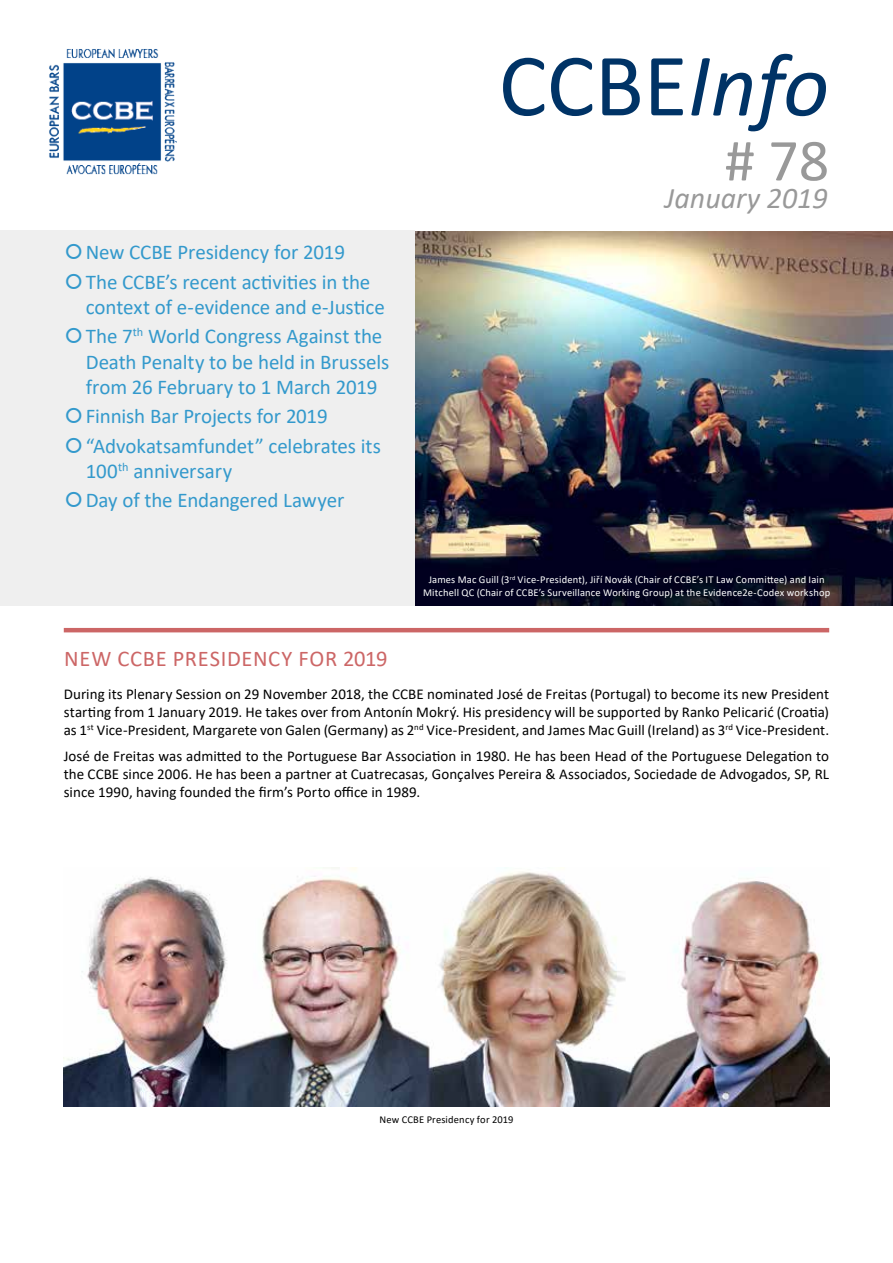
<style>
.page{position:relative;width:893px;height:1263px;background:#fff}
.page>*{position:absolute;margin:0;border:0;box-sizing:border-box;transform-origin:0 0}
.t1{font:90px "Calibri";color:#036}
.t2{font:60px "Calibri";color:#999}
.t3{font:italic 30px "Calibri";color:#999}
.t4{font:22.5px "Calibri";letter-spacing:.03em;color:#c66}
.t5{font:21px/29.4px "Calibri";letter-spacing:-.005em;color:#39c}
.t6{font:15px/18px "Calibri";color:#000;text-align:justify}
.t7{font:10.5px/12.6px "Calibri";letter-spacing:.015em;color:#fff;text-align:center}
.t8{font:10.5px "Calibri";letter-spacing:.015em;color:#000}
.s1{font-style:italic}
</style>
<div class="page">
<img style="left:49px;top:49px;width:127px;height:126px">
<img style="left:415px;top:231px;width:478px;height:375px">
<img style="left:64px;top:867px;width:765px;height:239px">
<hr style="left:64px;top:628px;width:765px;height:4px;background:#c66">
<div style="left:0;top:231px;width:415px;height:375px;background:#efefef"></div>
<h3 class="t5" style="left:86px;top:237px;width:286px">New CCBE Presidency for 2019<br>The CCBE’s recent activities in the</h3>
<h3 class="t5" style="left:86px;top:292px;width:301px">context of e-evidence and e-Justice<br>The 7<sup>th</sup> World Congress Against the</h3>
<h3 class="t5" style="left:86px;top:348px;width:305px;line-height:25.2px">Death Penalty to be held in Brussels from 26 February to 1 March 2019</h3>
<h3 class="t5" style="left:86px;top:401px;width:297px">Finnish Bar Projects for 2019 “Advokatsamfundet” celebrates its</h3>
<h3 class="t5" style="left:86px;top:456px;width:260px">100<sup>th</sup> anniversary<br>Day of the Endangered Lawyer</h3>
<h3 class="t4" style="left:64px;top:643px;width:325px">NEW CCBE PRESIDENCY FOR 2019</h3>
<h1 class="t1" style="left:499px;top:23px;width:332px">CCBE<span class="s1">Info</span></h1>
<h2 class="t2" style="left:725px;top:119px;width:106px"># 78</h2>
<h3 class="t3" style="left:665px;top:178px;width:164px">January 2019</h3>
<p class="t7" style="left:423px;top:573px;width:409px">James Mac Guill (3<sup>rd</sup> Vice-President), Jiří Novák (Chair of CCBE’s IT Law Committee) and Iain<br>Mitchell QC (Chair of CCBE’s Surveillance Working Group) at the Evidence2e-Codex workshop</p>
<p class="t6" style="left:64px;top:685px;width:767px">During its Plenary Session on 29 November 2018, the CCBE nominated José de Freitas (Portugal) to become its new President starting from 1 January 2019. He takes over from Antonín Mokrý. His presidency will be supported by Ranko Pelicarić (Croatia) as 1<sup>st</sup> Vice-President, Margarete von Galen (Germany) as 2<sup>nd</sup> Vice-President, and James Mac Guill (Ireland) as 3<sup>rd</sup> Vice-President.</p>
<p class="t6" style="left:64px;top:747px;width:767px">José de Freitas was admitted to the Portuguese Bar Association in 1980. He has been Head of the Portuguese Delegation to the CCBE since 2006. He has been a partner at Cuatrecasas, Gonçalves Pereira &amp; Associados, Sociedade de Advogados, SP, RL since 1990, having founded the firm’s Porto office in 1989.</p>
<p class="t8" style="left:380px;top:1112px;width:136px">New CCBE Presidency for 2019</p>
</div>
